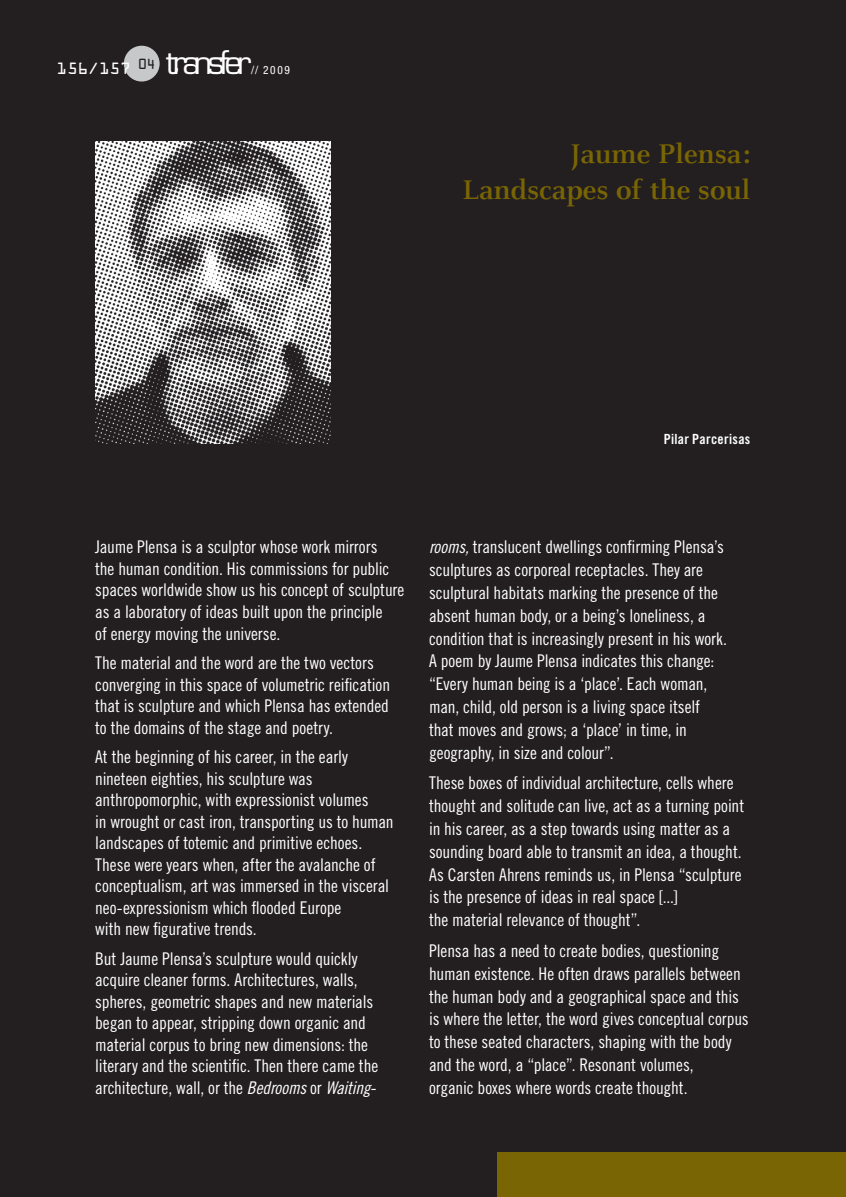
<style>
.page{position:relative;width:846px;height:1197px;background:#231f20}
.page>*{position:absolute;margin:0;border:0;box-sizing:border-box;transform-origin:0 0}
.t1{font:31.68px "Eurostile LT Std";letter-spacing:-.15em;color:#fff}
.t2{font:700 29.75px/35.7px "Celeste";color:#796503;text-align:right}
.t3{font:17.5px/21.5px "Trade Gothic LT Std Cn 18";letter-spacing:-.005em;color:#fff}
.t4{font:14.7px "OCRA Std";color:#fff}
.t5{font:14px "Trade Gothic LT Std Bd Cn 20";letter-spacing:.025em;color:#fff}
.t6{font:condensed 11.38px "Helvetica Neue LT Std";color:#fff}
.s1{font-family:"Trade Gothic LT Std Cn 18 Obl"}
</style>
<div class="page">
<img style="left:95px;top:141px;width:236px;height:303px">
<div style="left:124px;top:46px;width:36px;height:36px;background:#c7c8ca;border-radius:50%"></div>
<div style="left:497px;top:1152px;width:349px;height:45px;background:#796503"></div>
<p class="t4" style="left:57px;top:62px;width:100px">156/157 <sup>04</sup></p>
<h1 class="t1" style="left:166px;top:43px;width:87px">transfer</h1>
<p class="t6" style="left:251px;top:63px;width:41px">// 2009</p>
<h2 class="t2" style="left:462px;top:136px;width:290px">Jaume Plensa:<br>Landscapes of the soul</h2>
<p class="t5" style="left:664px;top:430px;width:88px">Pilar Parcerisas</p>
<p class="t3" style="left:95px;top:536px;width:311px">Jaume Plensa is a sculptor whose work mirrors<br>the human condition. His commissions for public spaces worldwide show us his concept of sculpture as a laboratory of ideas built upon the principle<br>of energy moving the universe.</p>
<p class="t3" style="left:95px;top:652px;width:296px">The material and the word are the two vectors converging in this space of volumetric reification that is sculpture and which Plensa has extended to the domains of the stage and poetry.</p>
<p class="t3" style="left:95px;top:746px;width:300px">At the beginning of his career, in the early nineteen eighties, his sculpture was anthropomorphic, with expressionist volumes<br>in wrought or cast iron, transporting us to human landscapes of totemic and primitive echoes.<br>These were years when, after the avalanche of conceptualism, art was immersed in the visceral neo-expressionism which flooded Europe<br>with new figurative trends.</p>
<p class="t3" style="left:95px;top:947px;width:284px">But Jaume Plensa’s sculpture would quickly acquire cleaner forms. Architectures, walls, spheres, geometric shapes and new materials began to appear, stripping down organic and material corpus to bring new dimensions: the literary and the scientific. Then there came the architecture, wall, or the <span class="s1">Bedrooms</span> or <span class="s1">Waiting-</span></p>
<p class="t3" style="left:429px;top:535px;width:299px;line-height:22.8px"><span class="s1">rooms,</span> translucent dwellings confirming Plensa’s sculptures as corporeal receptacles. They are sculptural habitats marking the presence of the absent human body, or a being’s loneliness, a condition that is increasingly present in his work.<br>A poem by Jaume Plensa indicates this change: “Every human being is a ‘place’. Each woman, man, child, old person is a living space itself that moves and grows; a ‘place’ in time, in geography, in size and colour”.</p>
<p class="t3" style="left:429px;top:771px;width:317px;line-height:22.8px">These boxes of individual architecture, cells where thought and solitude can live, act as a turning point in his career, as a step towards using matter as a sounding board able to transmit an idea, a thought.<br>As Carsten Ahrens reminds us, in Plensa “sculpture is the presence of ideas in real space [...]<br>the material relevance of thought”.</p>
<p class="t3" style="left:429px;top:939px;width:321px;line-height:22.8px">Plensa has a need to create bodies, questioning human existence. He often draws parallels between the human body and a geographical space and this is where the letter, the word gives conceptual corpus to these seated characters, shaping with the body and the word, a “place”. Resonant volumes,<br>organic boxes where words create thought.</p>
</div>
